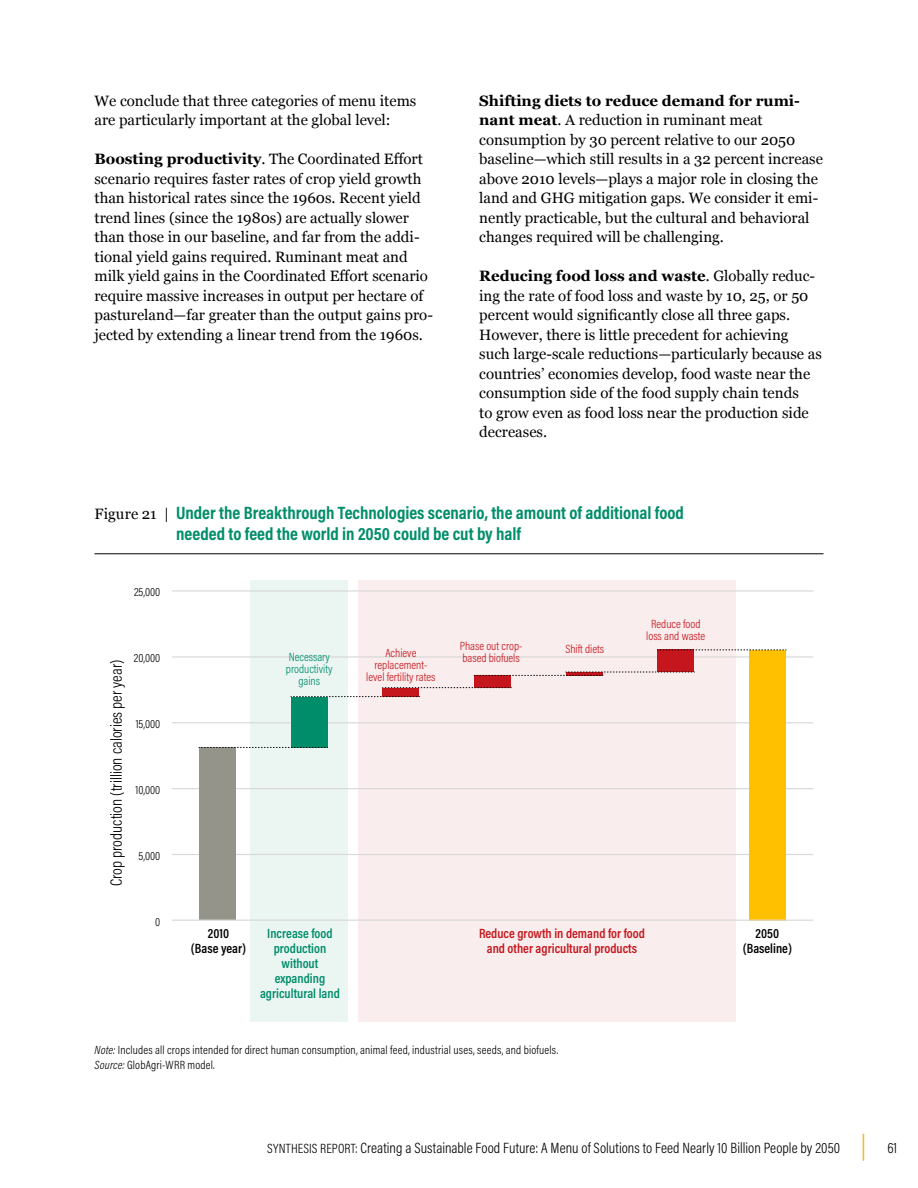
<style>
.page{position:relative;width:918px;height:1188px;background:#fff}
.page>*{position:absolute;margin:0;border:0;box-sizing:border-box;transform-origin:0 0}
.t1{font:700 18px/21px "Acumin Pro Cond";color:#008d6a}
.t2{font:300 16.5px "Acumin Pro Cond";color:#000}
.t3{font:15px/19.5px "Georgia";color:#000}
.t4{font:300 15px "Acumin Pro Cond";letter-spacing:.005em;color:#000}
.t5{font:600 13.5px/15px "Acumin Pro Cond";color:#c4161c;text-align:center}
.t6{font:600 13.5px/15px "Acumin Pro Cond";color:#008d6a;text-align:center}
.t7{font:600 13.5px/15px "Acumin Pro Cond";color:#000;text-align:center}
.t8{font:300 12px/15px "Acumin Pro Cond";letter-spacing:.015em;color:#000}
.t9{font:300 12px/12px "Acumin Pro Cond";color:#c4161c;text-align:center}
.t10{font:300 12px/12px "Acumin Pro Cond";color:#008d6a;text-align:center}
.s1{font-weight:700}
.s2{font-style:italic}
.s3{font-family:"Georgia";font-weight:400;font-size:15px;color:#000}
.s4{font-size:13.5px}
</style>
<div class="page">
<svg style="left:863px;top:1134px;width:1px;height:27px"></svg>
<hr style="left:94px;top:553px;width:730px;height:1px;background:#000">
<div style="left:359px;top:580px;width:377px;height:441px;background:#faeded"></div>
<div style="left:251px;top:580px;width:97px;height:441px;background:#ebf6f3"></div>
<hr style="left:172px;top:854px;width:641px;height:1px;background:#d9d9d9">
<hr style="left:172px;top:788px;width:641px;height:1px;background:#d9d9d9">
<hr style="left:172px;top:722px;width:641px;height:1px;background:#d9d9d9">
<hr style="left:172px;top:656px;width:641px;height:2px;background:#d9d9d9">
<hr style="left:172px;top:590px;width:641px;height:2px;background:#d9d9d9">
<div style="left:199px;top:747px;width:37px;height:173px;background:#94948b"></div>
<div style="left:291px;top:697px;width:37px;height:50px;background:#008d6a"></div>
<div style="left:383px;top:688px;width:36px;height:9px;background:#c4161c"></div>
<div style="left:474px;top:675px;width:37px;height:13px;background:#c4161c"></div>
<div style="left:657px;top:650px;width:37px;height:22px;background:#c4161c"></div>
<div style="left:749px;top:650px;width:37px;height:270px;background:#ffc000"></div>
<hr style="left:172px;top:920px;width:641px;height:1px;background:#d9d9d9">
<svg style="left:199px;top:747px;width:129px;height:1px"></svg>
<svg style="left:291px;top:696px;width:129px;height:1px"></svg>
<svg style="left:383px;top:687px;width:129px;height:1px"></svg>
<svg style="left:474px;top:672px;width:221px;height:4px"></svg>
<svg style="left:657px;top:650px;width:130px;height:1px"></svg>
<p class="t3" style="left:95px;top:90px;width:323px">We conclude that three categories of menu items are particularly important at the global level:</p>
<p class="t3" style="left:95px;top:149px;width:340px"><span class="s1">Boosting productivity</span>. The Coordinated Effort scenario requires faster rates of crop yield growth than historical rates since the 1960s. Recent yield trend lines (since the 1980s) are actually slower than those in our baseline, and far from the addi&shy;tional yield gains required. Ruminant meat and milk yield gains in the Coordinated Effort scenario require massive increases in output per hectare of pastureland—far greater than the output gains pro&shy;jected by extending a linear trend from the 1960s.</p>
<p class="t3" style="left:479px;top:90px;width:345px"><span class="s1">Shifting diets to reduce demand for rumi&shy;nant meat</span>. A reduction in ruminant meat consumption by 30 percent relative to our 2050 baseline—which still results in a 32 percent increase above 2010 levels—plays a major role in closing the land and GHG mitigation gaps. We consider it emi&shy;nently practicable, but the cultural and behavioral changes required will be challenging.</p>
<p class="t3" style="left:479px;top:266px;width:344px"><span class="s1">Reducing food loss and waste</span><span class="s2">.</span> Globally reduc&shy;ing the rate of food loss and waste by 10, 25, or 50 percent would significantly close all three gaps.<br>However, there is little precedent for achieving such large-scale reductions—particularly because as countries’ economies develop, food waste near the consumption side of the food supply chain tends<br>to grow even as food loss near the production side decreases.</p>
<p class="t1" style="left:176px;top:502px;width:509px;text-indent:-82px"><span class="s3">Figure 21 |</span> Under the Breakthrough Technologies scenario, the amount of additional food needed to feed the world in 2050 could be cut by half</p>
<p class="t8" style="left:134px;top:584px;width:28px">25,000</p>
<p class="t2" style="left:106px;top:886px;width:228px;rotate:-90deg">Crop production (trillion calories per year)</p>
<p class="t8" style="left:134px;top:650px;width:28px">20,000</p>
<p class="t8" style="left:136px;top:716px;width:26px">15,000</p>
<p class="t8" style="left:135px;top:782px;width:26px">10,000</p>
<p class="t8" style="left:139px;top:848px;width:23px">5,000</p>
<p class="t8" style="left:155px;top:914px;width:7px">0</p>
<p class="t10" style="left:286px;top:651px;width:48px">Necessary productivity gains</p>
<p class="t9" style="left:366px;top:647px;width:71px">Achieve replacement&shy;level fertility rates</p>
<p class="t9" style="left:460px;top:640px;width:64px;text-align:left">Phase out crop&shy;based biofuels</p>
<p class="t9" style="left:565px;top:643px;width:40px">Shift diets</p>
<p class="t9" style="left:646px;top:618px;width:61px">Reduce food loss and waste</p>
<p class="t7" style="left:191px;top:926px;width:57px">2010<br>(Base year)</p>
<p class="t6" style="left:260px;top:926px;width:81px">Increase food production without expanding agricultural land</p>
<p class="t5" style="left:479px;top:926px;width:167px">Reduce growth in demand for food and other agricultural products</p>
<p class="t8" style="left:94px;top:1042px;width:465px"><span class="s2">Note:</span> Includes all crops intended for direct human consumption, animal feed, industrial uses, seeds, and biofuels.<br><span class="s2">Source:</span> GlobAgri-WRR model.</p>
<p class="t7" style="left:743px;top:926px;width:51px">2050 (Baseline)</p>
<p class="t4" style="left:267px;top:1138px;width:574px"><span class="s4">SYNTHESIS REPORT:</span> Creating a Sustainable Food Future: A Menu of Solutions to Feed Nearly 10 Billion People by 2050</p>
<p class="t4" style="left:887px;top:1138px;width:11px">61</p>
</div>
